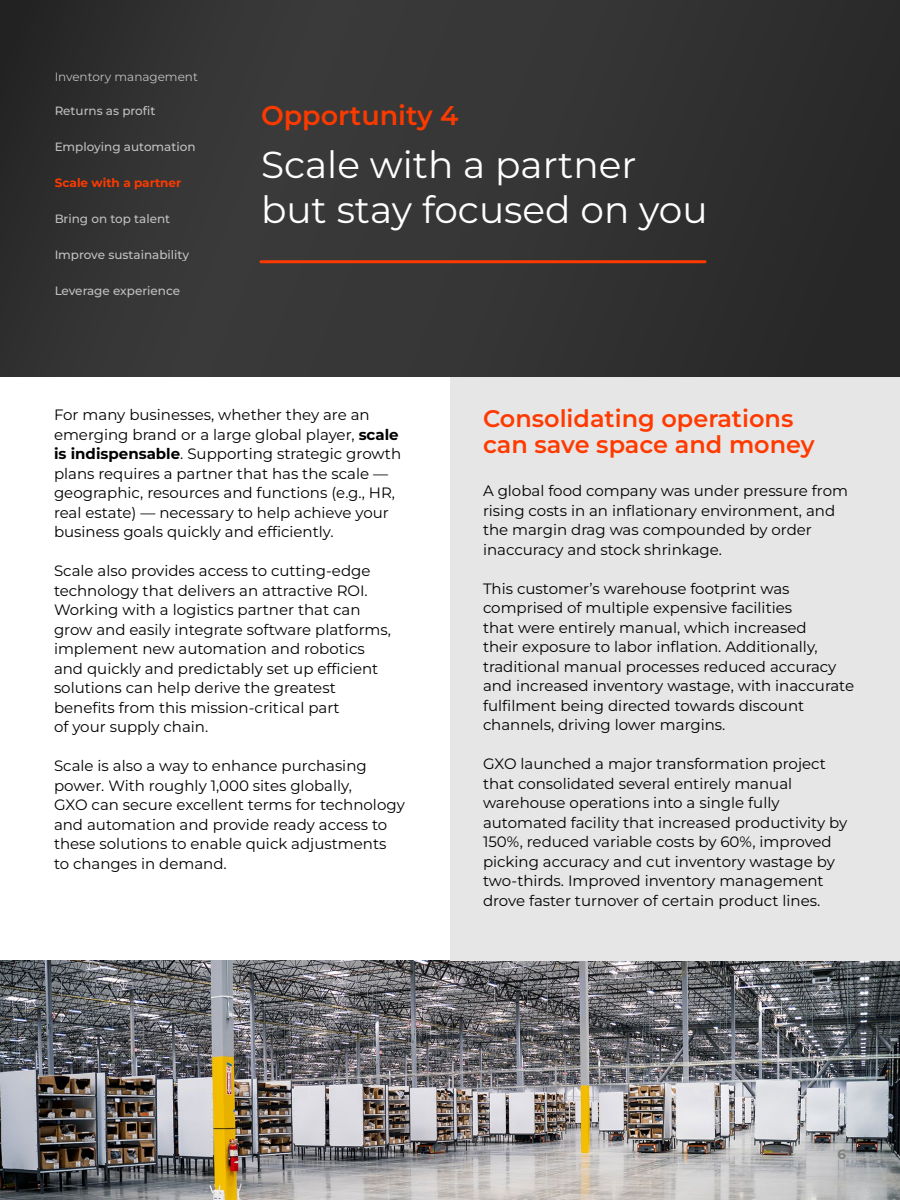
<style>
.page{position:relative;width:900px;height:1200px;background:#fff}
.page>*{position:absolute;margin:0;border:0;box-sizing:border-box;transform-origin:0 0}
.t1{font:37.5px/45px "Montserrat";color:#fff}
.t2{font:600 27px "Montserrat";color:#fc3a00}
.t3{font:600 24px/25.5px "Montserrat";color:#ff3a00}
.t4{font:15px/19.5px "Montserrat";color:#000}
.t5{font:700 13.5px "Montserrat";color:#808080}
.t6{font:500 12px "Montserrat";color:#fff}
.t7{font:12px "Montserrat";color:#fff}
.t8{font:700 12px "Montserrat";color:#fc3a00}
.s1{font-weight:700}
</style>
<div class="page">
<img style="left:0;top:961px;width:900px;height:239px">
<div style="left:0;top:0;width:900px;height:377px;background:linear-gradient(to right,#363636,#2e2e2e)"></div>
<hr style="left:260px;top:260px;width:446px;height:3px;background:#ff3a00;border-radius:2px">
<div style="left:450px;top:377px;width:450px;height:584px;background:#e6e6e6"></div>
<p class="t7" style="left:54px;top:68px;width:145px">Inventory management</p>
<p class="t6" style="left:55px;top:102px;width:102px">Returns as profit</p>
<p class="t6" style="left:55px;top:139px;width:143px">Employing automation</p>
<p class="t8" style="left:55px;top:174px;width:128px">Scale with a partner</p>
<p class="t6" style="left:55px;top:211px;width:117px">Bring on top talent</p>
<p class="t6" style="left:55px;top:246px;width:136px">Improve sustainability</p>
<p class="t6" style="left:55px;top:282px;width:127px">Leverage experience</p>
<h2 class="t2" style="left:261px;top:96px;width:199px">Opportunity 4</h2>
<h1 class="t1" style="left:261px;top:141px;width:448px">Scale with a partner but stay focused on you</h1>
<p class="t4" style="left:54px;top:404px;width:349px">For many businesses, whether they are an emerging brand or a large global player, <span class="s1">scale is indispensable</span>. Supporting strategic growth plans requires a partner that has the scale — geographic, resources and functions (e.g., HR, real estate) — necessary to help achieve your business goals quickly and efficiently.</p>
<p class="t4" style="left:54px;top:560px;width:339px">Scale also provides access to cutting-edge technology that delivers an attractive ROI.<br>Working with a logistics partner that can grow and easily integrate software platforms, implement new automation and robotics and quickly and predictably set up efficient solutions can help derive the greatest benefits from this mission-critical part<br>of your supply chain.</p>
<p class="t4" style="left:54px;top:755px;width:352px">Scale is also a way to enhance purchasing power. With roughly 1,000 sites globally,<br>GXO can secure excellent terms for technology and automation and provide ready access to these solutions to enable quick adjustments to changes in demand.</p>
<h3 class="t3" style="left:483px;top:405px;width:333px">Consolidating operations can save space and money</h3>
<p class="t4" style="left:483px;top:481px;width:367px">A global food company was under pressure from rising costs in an inflationary environment, and the margin drag was compounded by order inaccuracy and stock shrinkage.</p>
<p class="t4" style="left:483px;top:578px;width:373px">This customer’s warehouse footprint was comprised of multiple expensive facilities<br>that were entirely manual, which increased<br>their exposure to labor inflation. Additionally, traditional manual processes reduced accuracy and increased inventory wastage, with inaccurate fulfilment being directed towards discount channels, driving lower margins.</p>
<p class="t4" style="left:483px;top:754px;width:366px">GXO launched a major transformation project that consolidated several entirely manual warehouse operations into a single fully automated facility that increased productivity by 150%, reduced variable costs by 60%, improved picking accuracy and cut inventory wastage by two-thirds. Improved inventory management drove faster turnover of certain product lines.</p>
<p class="t5" style="left:837px;top:1145px;width:10px">6</p>
</div>
